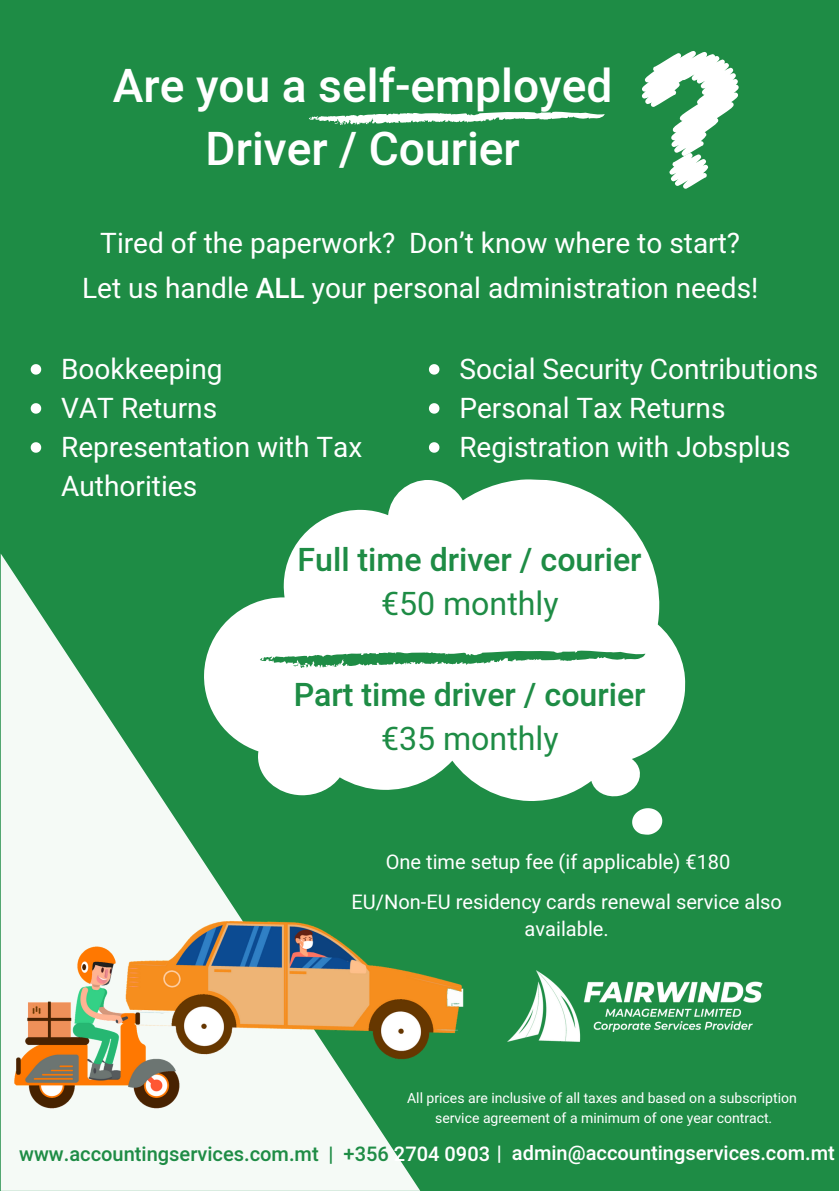
<style>
.page{position:relative;width:839px;height:1191px;background:#fff}
.page>*{position:absolute;margin:0;border:0;box-sizing:border-box;transform-origin:0 0}
.t1{font:500 46px/63px "Heebo";color:#fff;text-align:center}
.t2{font:500 32.2px "Heebo";color:#1e8c45}
.t3{font:32.2px "Heebo";color:#1e8c45}
.t4{font:28px/39px "Heebo";color:#fff}
.t5{font:20px/27px "Heebo";color:#fff;text-align:center}
.t6{font:500 20px "Heebo";color:#fff}
.t7{font:14px/19.6px "Heebo";color:#fff;text-align:center}
.s1{font-weight:500}
.s2{color:#1e8c45}
</style>
<div class="page">
<div style="left:0;top:0;width:838px;height:1191px;background:#1e8c45"></div>
<svg style="left:1px;top:554px;width:419px;height:637px;fill:#f5faf6"></svg>
<svg style="left:201px;top:479px;width:485px;height:326px;fill:#fff"></svg>
<svg style="left:632px;top:808px;width:31px;height:27px"></svg>
<svg style="left:260px;top:650px;width:385px;height:18px"></svg>
<img style="left:73px;top:893px;width:391px;height:176px">
<img style="left:0;top:924px;width:204px;height:213px">
<svg style="left:641px;top:51px;width:98px;height:138px"></svg>
<svg style="left:309px;top:111px;width:295px;height:14px"></svg>
<img style="left:507px;top:970px;width:256px;height:72px">
<svg style="left:31px;top:364px;width:10px;height:11px"></svg>
<svg style="left:31px;top:403px;width:10px;height:11px"></svg>
<svg style="left:31px;top:442px;width:10px;height:11px"></svg>
<svg style="left:429px;top:364px;width:10px;height:11px"></svg>
<svg style="left:429px;top:403px;width:10px;height:11px"></svg>
<svg style="left:429px;top:442px;width:10px;height:11px"></svg>
<h1 class="t1" style="left:113px;top:56px;width:501px">Are you a self-employed<br>Driver / Courier</h1>
<p class="t4" style="left:82px;top:221px;width:677px;line-height:45px;text-align:center">Tired of the paperwork? Don’t know where to start?<br>Let us handle <span class="s1">ALL</span> your personal administration needs!</p>
<p class="t4" style="left:61px;top:351px;width:303px">Bookkeeping<br>VAT Returns<br>Representation with Tax<br>Authorities</p>
<p class="t4" style="left:459px;top:351px;width:360px">Social Security Contributions<br>Personal Tax Returns<br>Registration with Jobsplus</p>
<p class="t2" style="left:297px;top:537px;width:345px">Full time driver / courier</p>
<p class="t3" style="left:381px;top:582px;width:179px">€50 monthly</p>
<p class="t2" style="left:293px;top:672px;width:353px">Part time driver / courier</p>
<p class="t3" style="left:381px;top:717px;width:179px">€35 monthly</p>
<p class="t5" style="left:386px;top:850px;width:346px">One time setup fee (if applicable) €180</p>
<p class="t5" style="left:351px;top:889px;width:432px">EU/Non-EU residency cards renewal service also available.</p>
<p class="t7" style="left:407px;top:1089px;width:391px">All prices are inclusive of all taxes and based on a subscription service agreement of a minimum of one year contract.</p>
<p class="t6" style="left:19px;top:1139px;width:817px"><span class="s2">www.accountingservices.com.mt | +356</span> 2704 0903 | admin@accountingservices.com.mt</p>
</div>
